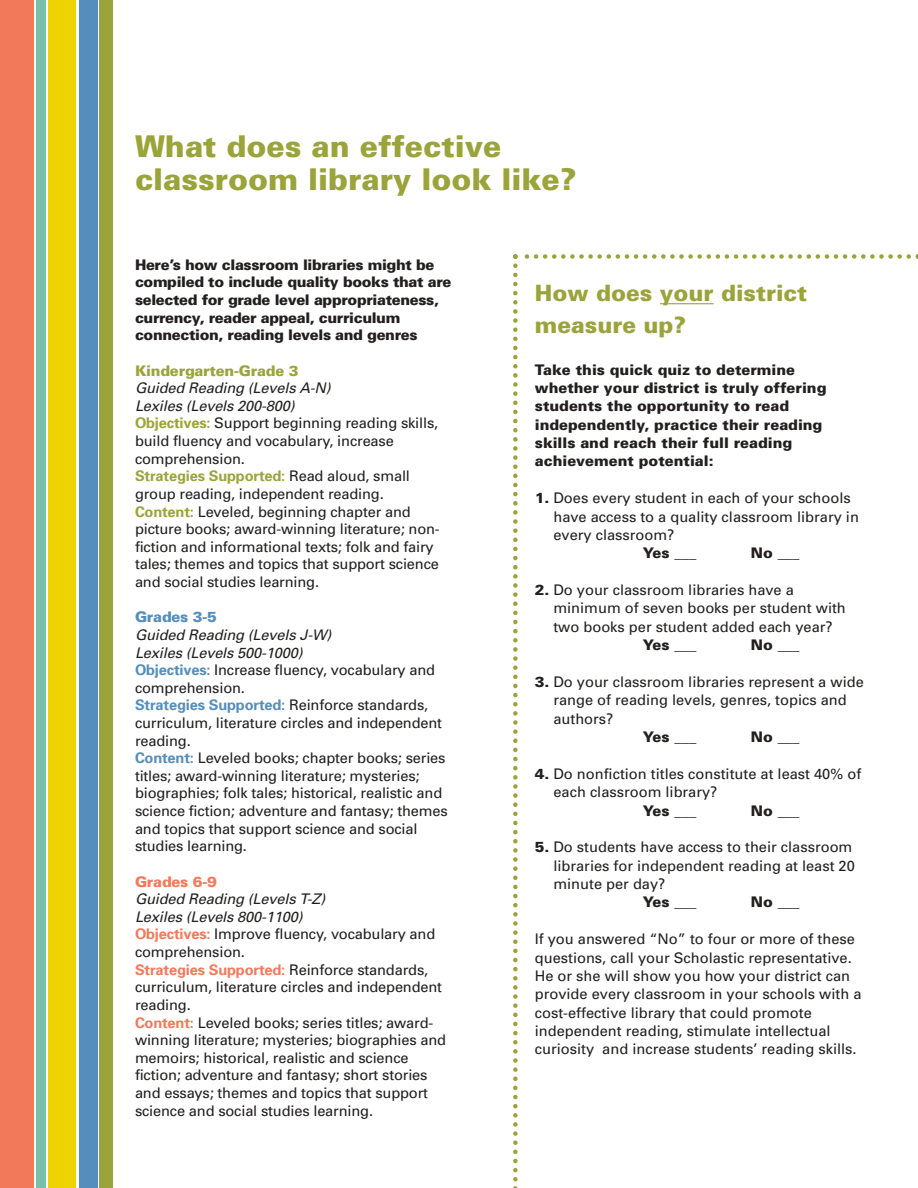
<style>
.page{position:relative;width:918px;height:1188px;background:#fff}
.page>*{position:absolute;margin:0;border:0;box-sizing:border-box;transform-origin:0 0}
.t1{font:900 30px/33.8px "Univers";color:#9ba43a}
.t2{font:900 22.5px/31.7px "Univers";color:#9ba43a}
.t3{font:14.7px/17.5px "Univers";letter-spacing:-.01em;color:#231f1f}
.t4{font:900 14.7px/18.3px "Univers";color:#231f1f}
.t5{font:900 14.7px/17.5px "Univers";letter-spacing:-.025em;color:#231f1f}
.t6{font:900 14.7px "Univers";letter-spacing:-.015em;color:#9ba43a}
.t7{font:900 14.7px "Univers";letter-spacing:-.015em;color:#558ebd}
.t8{font:900 14.7px "Univers";letter-spacing:-.015em;color:#f3795b}
.s1{font-style:italic}
.s2{font-weight:700;color:#9ba43a}
.s3{font-weight:700;color:#558ebd}
.s4{font-weight:700;color:#f3795b}
.s5{font-weight:900}
</style>
<div class="page">
<svg style="left:513px;top:254px;width:405px;height:934px"></svg>
<div style="left:36px;top:0;width:9px;height:1188px;background:#76c1ad"></div>
<div style="left:48px;top:0;width:28px;height:1188px;background:#edd400"></div>
<div style="left:79px;top:0;width:18px;height:1188px;background:#558ebd"></div>
<div style="left:0;top:0;width:34px;height:1188px;background:#f3795b"></div>
<div style="left:99px;top:0;width:14px;height:1188px;background:#9ba43a"></div>
<h1 class="t1" style="left:135px;top:132px;width:443px">What does an effective classroom library look like?</h1>
<p class="t5" style="left:135px;top:257px;width:318px">Here’s how classroom libraries might be compiled to include quality books that are selected for grade level appropriateness, currency, reader appeal, curriculum connection, reading levels and genres</p>
<p class="t6" style="left:135px;top:365px;width:165px">Kindergarten-Grade 3</p>
<p class="t3" style="left:135px;top:380px;width:306px"><span class="s1">Guided Reading (Levels A-N)<br>Lexiles (Levels 200-800)<br></span><span class="s2">Objectives:</span> Support beginning reading skills, build fluency and vocabulary, increase comprehension.<br><span class="s2">Strategies Supported:</span> Read aloud, small group reading, independent reading.<br><span class="s2">Content:</span> Leveled, beginning chapter and picture books; award-winning literature; non&shy;fiction and informational texts; folk and fairy tales; themes and topics that support science and social studies learning.</p>
<p class="t7" style="left:135px;top:612px;width:83px">Grades 3-5</p>
<p class="t3" style="left:135px;top:627px;width:314px"><span class="s1">Guided Reading (Levels J-W)<br>Lexiles (Levels 500-1000)<br></span><span class="s3">Objectives:</span> Increase fluency, vocabulary and comprehension.<br><span class="s3">Strategies Supported:</span> Reinforce standards, curriculum, literature circles and independent reading.<br><span class="s3">Content:</span> Leveled books; chapter books; series titles; award-winning literature; mysteries; biographies; folk tales; historical, realistic and science fiction; adventure and fantasy; themes and topics that support science and social studies learning.</p>
<p class="t8" style="left:135px;top:876px;width:83px">Grades 6-9</p>
<p class="t3" style="left:135px;top:892px;width:313px"><span class="s1">Guided Reading (Levels T-Z)<br>Lexiles (Levels 800-1100)<br></span><span class="s4">Objectives:</span> Improve fluency, vocabulary and comprehension.<br><span class="s4">Strategies Supported:</span> Reinforce standards, curriculum, literature circles and independent reading.<br><span class="s4">Content:</span> Leveled books; series titles; award&shy;winning literature; mysteries; biographies and memoirs; historical, realistic and science fiction; adventure and fantasy; short stories and essays; themes and topics that support science and social studies learning.</p>
<h2 class="t2" style="left:535px;top:280px;width:274px">How does your district measure up?</h2>
<p class="t4" style="left:535px;top:361px;width:293px">Take this quick quiz to determine whether your district is truly offering students the opportunity to read independently, practice their reading skills and reach their full reading achievement potential:</p>
<p class="t3" style="left:553px;top:490px;width:307px;line-height:18.3px;text-indent:-19px"><span class="s5">1.</span> Does every student in each of your schools have access to a quality classroom library in every classroom?</p>
<p class="t4" style="left:643px;top:545px;width:55px">Yes ___</p>
<p class="t4" style="left:751px;top:545px;width:50px">No ___</p>
<p class="t3" style="left:553px;top:582px;width:294px;line-height:18.3px;text-indent:-19px"><span class="s5">2.</span> Do your classroom libraries have a minimum of seven books per student with two books per student added each year?</p>
<p class="t4" style="left:643px;top:637px;width:55px">Yes ___</p>
<p class="t4" style="left:751px;top:637px;width:50px">No ___</p>
<p class="t3" style="left:553px;top:674px;width:312px;line-height:18.3px;text-indent:-19px"><span class="s5">3.</span> Do your classroom libraries represent a wide range of reading levels, genres, topics and authors?</p>
<p class="t4" style="left:643px;top:729px;width:55px">Yes ___</p>
<p class="t4" style="left:751px;top:729px;width:50px">No ___</p>
<p class="t3" style="left:553px;top:766px;width:309px;line-height:18.3px;text-indent:-19px"><span class="s5">4.</span> Do nonfiction titles constitute at least 40% of each classroom library?</p>
<p class="t4" style="left:643px;top:802px;width:55px">Yes ___</p>
<p class="t4" style="left:751px;top:802px;width:50px">No ___</p>
<p class="t3" style="left:553px;top:839px;width:303px;line-height:18.3px;text-indent:-19px"><span class="s5">5.</span> Do students have access to their classroom libraries for independent reading at least 20 minute per day?</p>
<p class="t4" style="left:643px;top:894px;width:55px">Yes ___</p>
<p class="t4" style="left:751px;top:894px;width:50px">No ___</p>
<p class="t3" style="left:535px;top:931px;width:328px;line-height:18.3px">If you answered “No” to four or more of these questions, call your Scholastic representative.<br>He or she will show you how your district can provide every classroom in your schools with a cost-effective library that could promote independent reading, stimulate intellectual curiosity and increase students’ reading skills.</p>
</div>
